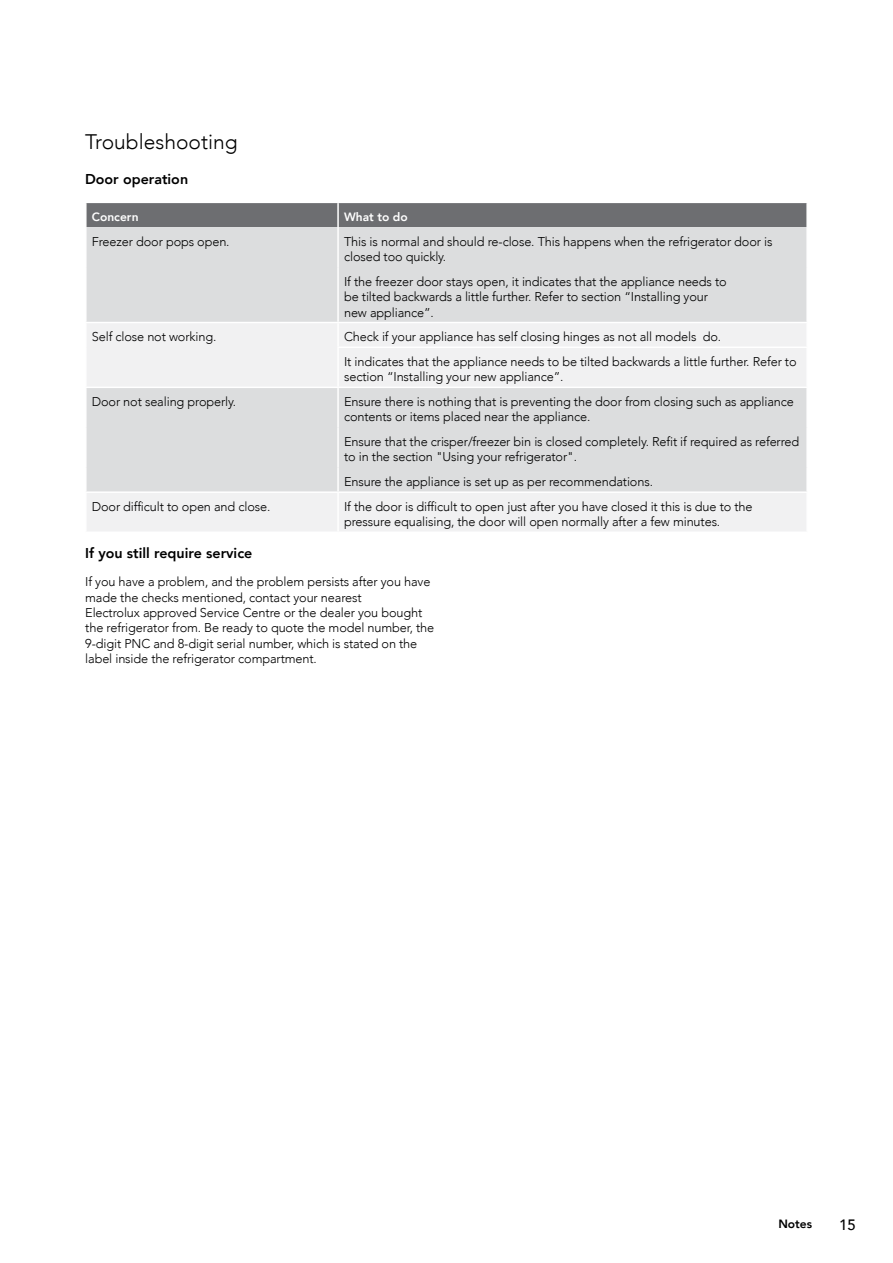
<style>
.page{position:relative;width:893px;height:1263px;background:#fff}
.page>*{position:absolute;margin:0;border:0;box-sizing:border-box;transform-origin:0 0}
.t1{font:300 21px "Avenir";color:#000}
.t2{font:500 15px "Avenir";color:#000}
.t3{font:800 14.25px "Avenir";color:#000}
.t4{font:300 12.75px/15.3px "Avenir";letter-spacing:-.01em;color:#000}
.t5{font:800 12px "Avenir";color:#fff}
.t6{font:800 12px "Avenir";color:#000}
</style>
<div class="page">
<div style="left:87px;top:203px;width:719px;height:24px;background:#6d6e71"></div>
<div style="left:87px;top:227px;width:719px;height:95px;background:#dcddde"></div>
<svg style="left:87px;top:323px;width:719px;height:208px;fill:#dcddde"></svg>
<hr style="left:337px;top:203px;width:2px;height:24px;background:#fff">
<hr style="left:337px;top:227px;width:2px;height:40px;background:#fff">
<hr style="left:337px;top:388px;width:2px;height:39px;background:#fff">
<hr style="left:337px;top:267px;width:2px;height:55px;background:#fff">
<hr style="left:337px;top:427px;width:2px;height:40px;background:#fff">
<hr style="left:337px;top:467px;width:2px;height:24px;background:#fff">
<hr style="left:85px;top:387px;width:253px;height:1px;background:#fff">
<hr style="left:337px;top:323px;width:2px;height:23px;background:#fff">
<hr style="left:337px;top:346px;width:471px;height:2px;background:#fff">
<hr style="left:337px;top:348px;width:2px;height:39px;background:#fff">
<hr style="left:338px;top:387px;width:470px;height:1px;background:#fff">
<hr style="left:85px;top:491px;width:253px;height:2px;background:#fff">
<hr style="left:338px;top:491px;width:470px;height:2px;background:#fff">
<hr style="left:337px;top:493px;width:2px;height:38px;background:#fff">
<h1 class="t1" style="left:85px;top:129px;width:154px">Troubleshooting</h1>
<p class="t3" style="left:85px;top:168px;width:105px">Door operation</p>
<p class="t5" style="left:92px;top:208px;width:48px">Concern</p>
<p class="t5" style="left:344px;top:208px;width:65px">What to do</p>
<p class="t4" style="left:92px;top:234px;width:139px">Freezer door pops open.</p>
<p class="t4" style="left:344px;top:234px;width:430px">This is normal and should re-close. This happens when the refrigerator door is closed too quickly.</p>
<p class="t4" style="left:344px;top:274px;width:384px">If the freezer door stays open, it indicates that the appliance needs to be tilted backwards a little further. Refer to section “Installing your new appliance”.</p>
<p class="t4" style="left:92px;top:329px;width:126px">Self close not working.</p>
<p class="t4" style="left:344px;top:324px;width:454px;line-height:24.8px">Check if your appliance has self closing hinges as not all models do.<br>It indicates that the appliance needs to be tilted backwards a little further. Refer to</p>
<p class="t4" style="left:344px;top:369px;width:221px">section “Installing your new appliance”.</p>
<p class="t4" style="left:92px;top:394px;width:146px">Door not sealing properly.</p>
<p class="t4" style="left:344px;top:394px;width:451px">Ensure there is nothing that is preventing the door from closing such as appliance contents or items placed near the appliance.</p>
<p class="t4" style="left:344px;top:434px;width:457px">Ensure that the crisper/freezer bin is closed completely. Refit if required as referred to in the section "Using your refrigerator".</p>
<p class="t4" style="left:344px;top:474px;width:310px">Ensure the appliance is set up as per recommendations.</p>
<p class="t4" style="left:92px;top:499px;width:180px">Door difficult to open and close.</p>
<p class="t4" style="left:344px;top:499px;width:410px">If the door is difficult to open just after you have closed it this is due to the pressure equalising, the door will open normally after a few minutes.</p>
<p class="t3" style="left:85px;top:542px;width:169px">If you still require service</p>
<p class="t4" style="left:85px;top:574px;width:351px">If you have a problem, and the problem persists after you have made the checks mentioned, contact your nearest<br>Electrolux approved Service Centre or the dealer you bought the refrigerator from. Be ready to quote the model number, the 9-digit PNC and 8-digit serial number, which is stated on the label inside the refrigerator compartment.</p>
<p class="t6" style="left:778px;top:1214px;width:35px">Notes</p>
<p class="t2" style="left:839px;top:1212px;width:18px">15</p>
</div>
